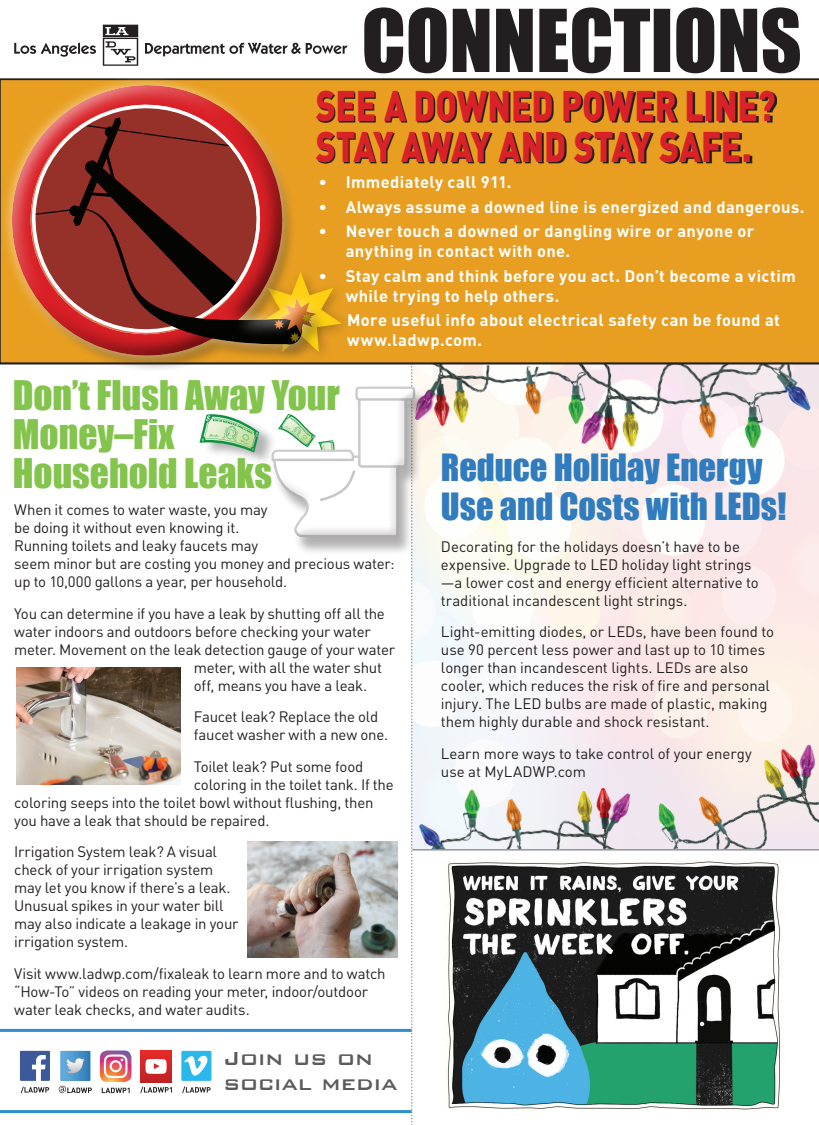
<style>
.page{position:relative;width:819px;height:1125px;background:#fff}
.page>*{position:absolute;margin:0;border:0;box-sizing:border-box;transform-origin:0 0}
.t1{font:900 42.3px/40.7px "DIN";letter-spacing:-.01em;color:#d92228;scale:.8 1}
.t2{font:37.5px/39px "Impact";color:#83c44d}
.t3{font:34.5px/39px "Impact";color:#307cbe}
.t4{font:500 25.2px/25.2px "Bank Gothic";color:#5a5b5a}
.t5{font:700 16.5px/19.8px "DIN";letter-spacing:.025em;color:#fff}
.t6{font:15px/18px "DIN";letter-spacing:-.01em;color:#231f20}
</style>
<div class="page">
<div style="left:335px;top:80px;width:484px;height:283px;background:#e89f21"></div>
<img style="left:401px;top:364px;width:177px;height:96px">
<img style="left:578px;top:364px;width:241px;height:108px">
<hr style="left:0;top:79px;width:819px;height:1px;background:#231f20">
<div style="left:254px;top:267px;width:100px;height:97px;background:#e89f21"></div>
<hr style="left:0;top:1110px;width:412px;height:3px;background:#308ecd">
<hr style="left:0;top:1029px;width:412px;height:3px;background:#308ecd">
<svg style="left:364px;top:7px;width:436px;height:66px"></svg>
<svg style="left:103px;top:25px;width:35px;height:15px"></svg>
<svg style="left:335px;top:45px;width:12px;height:9px"></svg>
<svg style="left:411px;top:364px;width:2px;height:761px"></svg>
<svg style="left:14px;top:40px;width:321px;height:325px"></svg>
<svg style="left:324px;top:163px;width:18px;height:189px"></svg>
<svg style="left:0;top:53px;width:322px;height:43px"></svg>
<svg style="left:0;top:96px;width:324px;height:273px"></svg>
<div style="left:202px;top:412px;width:76px;height:55px;background:#231f20;opacity:.35"></div>
<svg style="left:199px;top:414px;width:60px;height:39px"></svg>
<div style="left:270px;top:388px;width:161px;height:168px;background:#231f20;opacity:.35"></div>
<div style="left:271px;top:387px;width:146px;height:151px;background:#231f20;opacity:.15"></div>
<img style="left:16px;top:668px;width:164px;height:117px">
<img style="left:248px;top:841px;width:150px;height:117px">
<svg style="left:318px;top:92px;width:459px;height:71px"></svg>
<hr style="left:0;top:363px;width:819px;height:1px;background:#231f20">
<img style="left:626px;top:705px;width:193px;height:144px">
<img style="left:411px;top:767px;width:234px;height:83px">
<hr style="left:412px;top:849px;width:407px;height:2px;background:#939598">
<svg style="left:20px;top:1050px;width:30px;height:43px"></svg>
<svg style="left:180px;top:1050px;width:32px;height:43px"></svg>
<svg style="left:100px;top:1051px;width:31px;height:31px"></svg>
<svg style="left:102px;top:1088px;width:28px;height:5px"></svg>
<svg style="left:140px;top:1087px;width:32px;height:6px"></svg>
<svg style="left:140px;top:1051px;width:32px;height:31px"></svg>
<svg style="left:145px;top:1059px;width:22px;height:15px"></svg>
<svg style="left:59px;top:1050px;width:33px;height:43px"></svg>
<img style="left:445px;top:859px;width:336px;height:251px">
<h1 class="t1" style="left:316px;top:83px;width:577px">SEE A DOWNED POWER LINE?<br>STAY AWAY AND STAY SAFE.</h1>
<p class="t5" style="left:319px;top:171px;width:194px">• Immediately call 911.</p>
<p class="t5" style="left:319px;top:196px;width:487px">• Always assume a downed line is energized and dangerous.</p>
<p class="t5" style="left:346px;top:221px;width:410px;text-indent:-27px">• Never touch a downed or dangling wire or anyone or anything in contact with one.</p>
<p class="t5" style="left:346px;top:265px;width:452px;text-indent:-27px">• Stay calm and think before you act. Don’t become a victim while trying to help others.</p>
<p class="t5" style="left:347px;top:310px;width:434px">More useful info about electrical safety can be found at www.ladwp.com.</p>
<h2 class="t2" style="left:13px;top:375px;width:329px">Don’t Flush Away Your<br>Money–Fix<br>Household Leaks</h2>
<p class="t6" style="left:14px;top:501px;width:382px">When it comes to water waste, you may<br>be doing it without even knowing it.<br>Running toilets and leaky faucets may<br>seem minor but are costing you money and precious water: up to 10,000 gallons a year, per household.</p>
<p class="t6" style="left:14px;top:604px;width:372px">You can determine if you have a leak by shutting off all the</p>
<p class="t6" style="left:14px;top:622px;width:358px">water indoors and outdoors before checking your water</p>
<p class="t6" style="left:14px;top:640px;width:382px">meter. Movement on the leak detection gauge of your water</p>
<p class="t6" style="left:194px;top:658px;width:190px">meter, with all the water shut</p>
<p class="t6" style="left:194px;top:676px;width:175px">off, means you have a leak.</p>
<p class="t6" style="left:194px;top:708px;width:196px">Faucet leak? Replace the old faucet washer with a new one.</p>
<p class="t6" style="left:194px;top:757px;width:171px">Toilet leak? Put some food</p>
<p class="t6" style="left:194px;top:775px;width:202px">coloring in the toilet tank. If the</p>
<p class="t6" style="left:14px;top:793px;width:361px">coloring seeps into the toilet bowl without flushing, then</p>
<p class="t6" style="left:14px;top:811px;width:257px">you have a leak that should be repaired.</p>
<p class="t6" style="left:14px;top:843px;width:226px">Irrigation System leak? A visual check of your irrigation system may let you know if there’s a leak.<br>Unusual spikes in your water bill may also indicate a leakage in your irrigation system.</p>
<p class="t6" style="left:14px;top:964px;width:373px">Visit www.ladwp.com/fixaleak to learn more and to watch “How-To” videos on reading your meter, indoor/outdoor water leak checks, and water audits.</p>
<h3 class="t4" style="left:223px;top:1044px;width:175px">Join us on social media</h3>
<h3 class="t3" style="left:441px;top:447px;width:347px">Reduce Holiday Energy<br>Use and Costs with LEDs!</h3>
<p class="t6" style="left:441px;top:537px;width:319px">Decorating for the holidays doesn’t have to be expensive. Upgrade to LED holiday light strings —a lower cost and energy efficient alternative to traditional incandescent light strings.</p>
<p class="t6" style="left:441px;top:622px;width:335px">Light-emitting diodes, or LEDs, have been found to use 90 percent less power and last up to 10 times longer than incandescent lights. LEDs are also cooler, which reduces the risk of fire and personal injury. The LED bulbs are made of plastic, making them highly durable and shock resistant.</p>
<p class="t6" style="left:441px;top:744px;width:312px">Learn more ways to take control of your energy use at MyLADWP.com</p>
</div>
